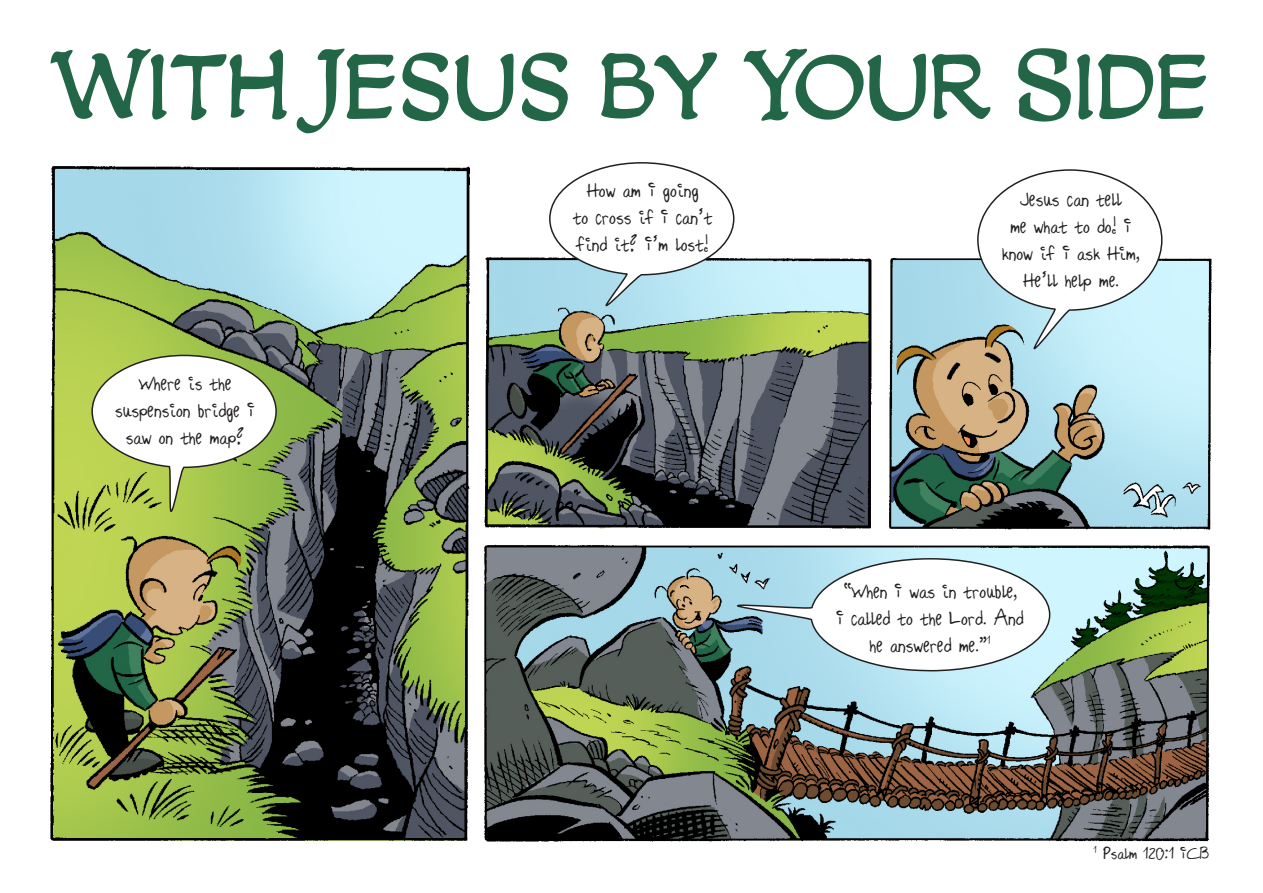
<style>
.page{position:relative;width:1263px;height:893px;background:#fff}
.page>*{position:absolute;margin:0;border:0;box-sizing:border-box;transform-origin:0 0}
.t1{font:84.45px "CC Dreamland";color:#236647}
.t2{font:22.5px/27px "Hilde Sharpie";color:#231f20;text-align:center}
.t3{font:19.05px "Hilde Sharpie";color:#231f20}
</style>
<div class="page">
<img style="left:50px;top:166px;width:420px;height:675px">
<img style="left:484px;top:257px;width:388px;height:272px">
<img style="left:889px;top:257px;width:323px;height:273px">
<img style="left:483px;top:544px;width:727px;height:297px">
<svg style="left:91px;top:354px;width:187px;height:159px"></svg>
<svg style="left:736px;top:557px;width:315px;height:115px"></svg>
<svg style="left:548px;top:162px;width:187px;height:145px"></svg>
<svg style="left:976px;top:169px;width:187px;height:181px"></svg>
<p class="t1" style="left:54px;top:44px;width:1156px">WITH JESUS BY YOUR SIDE</p>
<p class="t2" style="left:115px;top:368px;width:141px">Where is the suspension bridge I saw on the map?</p>
<p class="t2" style="left:573px;top:176px;width:141px">How am I going<br>to cross if I can’t find it? I’m lost!</p>
<p class="t2" style="left:1002px;top:184px;width:139px">Jesus can tell<br>me what to do! I know if I ask Him,<br>He’ll help me.</p>
<p class="t2" style="left:836px;top:576px;width:189px">“When I was in trouble,<br>I called to the Lord. And he answered me.”<sup>1</sup></p>
<p class="t3" style="left:1094px;top:841px;width:117px"><sup>1</sup> Psalm 120:1 ICB</p>
</div>
